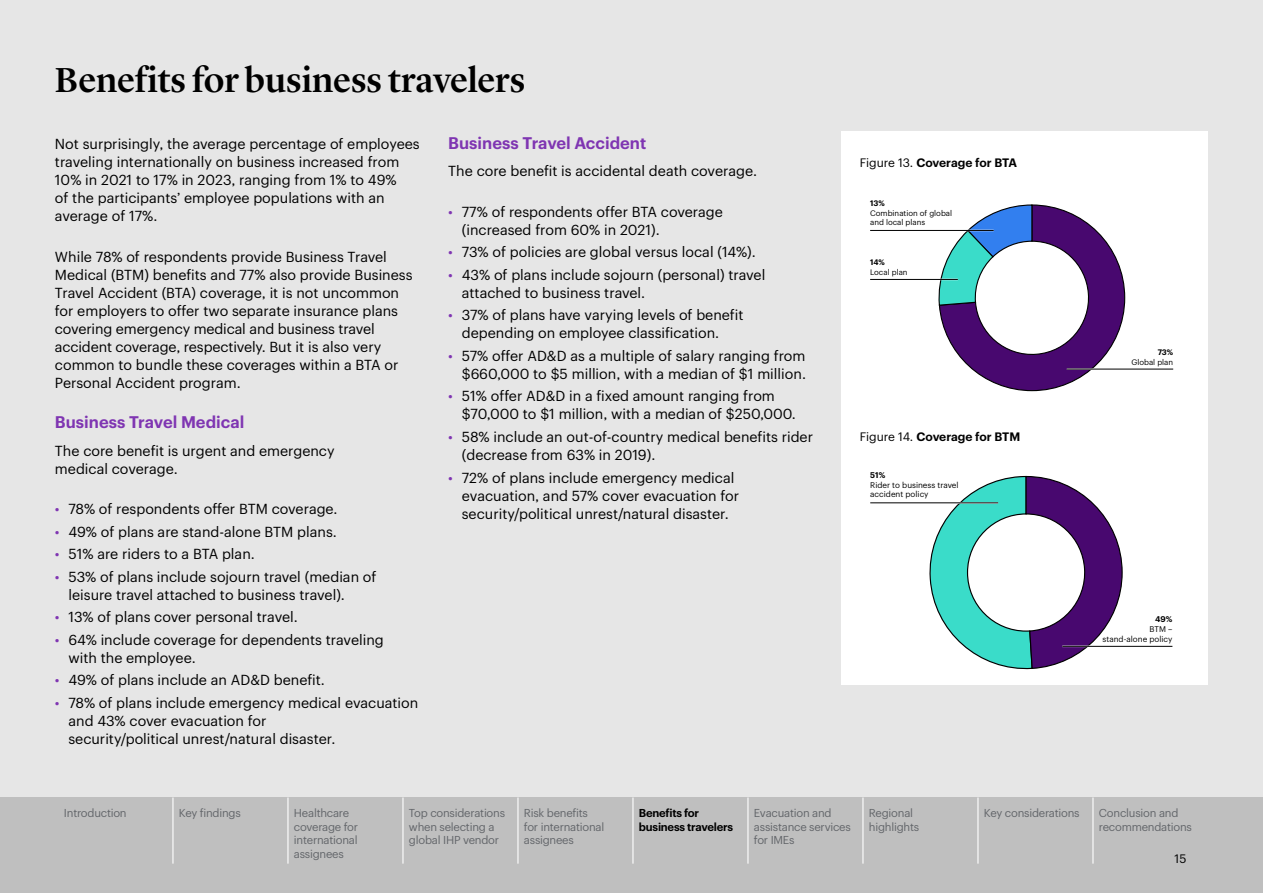
<style>
.page{position:relative;width:1263px;height:893px;background:#fff}
.page>*{position:absolute;margin:0;border:0;box-sizing:border-box;transform-origin:0 0}
.t1{font:500 36px "Lyon Display";letter-spacing:-.005em;color:#000}
.t2{font:600 16.5px "Graphik";color:#7f35b2}
.t3{font:14.25px/18px "Graphik";color:#000}
.t4{font:600 12px "Graphik";letter-spacing:-.005em;color:#000}
.t5{font:12px "Graphik";color:#000}
.t6{font:11.25px/13.5px "Graphik";letter-spacing:-.02em;color:#63666a}
.t7{font:600 11.25px/13.5px "Graphik";letter-spacing:-.02em;color:#000}
.t8{font:8.1px/9.8px "Graphik";color:#000;text-align:right}
.t9{font:600 8.1px "Graphik";color:#000}
.t10{font:7.8px/9.4px "Graphik";color:#000}
.t11{font:600 7.8px "Graphik";color:#000}
.s1{color:#7f35b2}
.s2{font-weight:400}
</style>
<div class="page">
<div style="left:0;top:1px;width:1263px;height:891px;background:#e6e6e6"></div>
<div style="left:842px;top:131px;width:366px;height:554px;background:#fff"></div>
<svg style="left:937px;top:204px;width:189px;height:188px"></svg>
<hr style="left:1067px;top:368px;width:106px;height:2px;background:#fff">
<hr style="left:1067px;top:369px;width:106px;height:1px;background:#000">
<hr style="left:870px;top:230px;width:124px;height:1px;background:#000">
<hr style="left:870px;top:279px;width:88px;height:1px;background:#000">
<svg style="left:929px;top:475px;width:194px;height:195px"></svg>
<hr style="left:1062px;top:646px;width:110px;height:1px;background:#000">
<hr style="left:870px;top:502px;width:128px;height:2px;background:#fff">
<hr style="left:870px;top:503px;width:128px;height:1px;background:#000">
<div style="left:0;top:797px;width:1263px;height:96px;background:#bfbfbf"></div>
<hr style="left:172px;top:797px;width:2px;height:67px;background:#fff">
<hr style="left:287px;top:797px;width:1px;height:67px;background:#fff">
<hr style="left:402px;top:797px;width:1px;height:67px;background:#fff">
<hr style="left:517px;top:797px;width:1px;height:67px;background:#fff">
<hr style="left:632px;top:797px;width:1px;height:67px;background:#fff">
<hr style="left:747px;top:797px;width:1px;height:67px;background:#fff">
<hr style="left:862px;top:797px;width:1px;height:67px;background:#fff">
<hr style="left:977px;top:797px;width:1px;height:67px;background:#fff">
<hr style="left:1092px;top:797px;width:1px;height:67px;background:#fff">
<h1 class="t1" style="left:55px;top:53px;width:472px">Benefits for business travelers</h1>
<p class="t3" style="left:55px;top:134px;width:366px">Not surprisingly, the average percentage of employees traveling internationally on business increased from 10% in 2021 to 17% in 2023, ranging from 1% to 49%<br>of the participants’ employee populations with an average of 17%.</p>
<p class="t3" style="left:55px;top:247px;width:359px">While 78% of respondents provide Business Travel Medical (BTM) benefits and 77% also provide Business Travel Accident (BTA) coverage, it is not uncommon for employers to offer two separate insurance plans covering emergency medical and business travel accident coverage, respectively. But it is also very common to bundle these coverages within a BTA or Personal Accident program.</p>
<p class="t2" style="left:55px;top:410px;width:191px">Business Travel Medical</p>
<p class="t3" style="left:55px;top:440px;width:281px">The core benefit is urgent and emergency medical coverage.</p>
<p class="t3" style="left:55px;top:499px;width:284px"><span class="s1">•</span> 78% of respondents offer BTM coverage.</p>
<p class="t3" style="left:55px;top:521px;width:283px"><span class="s1">•</span> 49% of plans are stand-alone BTM plans.</p>
<p class="t3" style="left:55px;top:544px;width:201px"><span class="s1">•</span> 51% are riders to a BTA plan.</p>
<p class="t3" style="left:68px;top:566px;width:309px;text-indent:-14px"><span class="s1">•</span> 53% of plans include sojourn travel (median of leisure travel attached to business travel).</p>
<p class="t3" style="left:55px;top:607px;width:244px"><span class="s1">•</span> 13% of plans cover personal travel.</p>
<p class="t3" style="left:68px;top:629px;width:317px;text-indent:-14px"><span class="s1">•</span> 64% include coverage for dependents traveling with the employee.</p>
<p class="t3" style="left:55px;top:670px;width:271px"><span class="s1">•</span> 49% of plans include an AD&amp;D benefit.</p>
<p class="t3" style="left:68px;top:692px;width:351px;text-indent:-14px"><span class="s1">•</span> 78% of plans include emergency medical evacuation and 43% cover evacuation for<br>security/political unrest/natural disaster.</p>
<p class="t2" style="left:448px;top:131px;width:199px">Business Travel Accident</p>
<p class="t3" style="left:448px;top:161px;width:310px">The core benefit is accidental death coverage.</p>
<p class="t3" style="left:462px;top:202px;width:263px;text-indent:-14px"><span class="s1">•</span> 77% of respondents offer BTA coverage (increased from 60% in 2021).</p>
<p class="t3" style="left:448px;top:242px;width:309px"><span class="s1">•</span> 73% of policies are global versus local (14%).</p>
<p class="t3" style="left:462px;top:265px;width:305px;text-indent:-14px"><span class="s1">•</span> 43% of plans include sojourn (personal) travel attached to business travel.</p>
<p class="t3" style="left:462px;top:305px;width:283px;text-indent:-14px"><span class="s1">•</span> 37% of plans have varying levels of benefit depending on employee classification.</p>
<p class="t3" style="left:448px;top:346px;width:359px;text-align:right"><span class="s1">•</span> 57% offer AD&amp;D as a multiple of salary ranging from $660,000 to $5 million, with a median of $1 million.</p>
<p class="t3" style="left:462px;top:386px;width:335px;text-indent:-14px"><span class="s1">•</span> 51% offer AD&amp;D in a fixed amount ranging from $70,000 to $1 million, with a median of $250,000.</p>
<p class="t3" style="left:462px;top:427px;width:353px;text-indent:-14px"><span class="s1">•</span> 58% include an out-of-country medical benefits rider (decrease from 63% in 2019).</p>
<p class="t3" style="left:462px;top:467px;width:279px;text-indent:-14px"><span class="s1">•</span> 72% of plans include emergency medical evacuation, and 57% cover evacuation for security/political unrest/natural disaster.</p>
<p class="t4" style="left:860px;top:154px;width:159px"><span class="s2">Figure 13.</span> Coverage for BTA</p>
<p class="t11" style="left:870px;top:198px;width:16px">13%</p>
<p class="t10" style="left:870px;top:208px;width:84px">Combination of global and local plans</p>
<p class="t11" style="left:870px;top:256px;width:16px">14%</p>
<p class="t10" style="left:870px;top:266px;width:39px">Local plan</p>
<p class="t4" style="left:860px;top:427px;width:162px"><span class="s2">Figure 14.</span> Coverage for BTM</p>
<p class="t9" style="left:870px;top:469px;width:17px">51%</p>
<p class="t8" style="left:870px;top:479px;width:90px;text-align:left">Rider to business travel accident policy</p>
<p class="t11" style="left:1158px;top:347px;width:17px">73%</p>
<p class="t10" style="left:1131px;top:357px;width:43px">Global plan</p>
<p class="t9" style="left:1155px;top:613px;width:19px">49%</p>
<p class="t8" style="left:1102px;top:623px;width:71px">BTM –<br>stand-alone policy</p>
<p class="t6" style="left:64px;top:805px;width:64px">Introduction</p>
<p class="t6" style="left:179px;top:805px;width:63px">Key findings</p>
<p class="t6" style="left:294px;top:805px;width:66px">Healthcare coverage for international assignees</p>
<p class="t6" style="left:409px;top:805px;width:98px">Top considerations when selecting a global IHP vendor</p>
<p class="t6" style="left:524px;top:805px;width:82px">Risk benefits for international assignees</p>
<p class="t7" style="left:639px;top:805px;width:96px">Benefits for business travelers</p>
<p class="t6" style="left:754px;top:805px;width:98px">Evacuation and assistance services for IMEs</p>
<p class="t6" style="left:869px;top:805px;width:52px">Regional highlights</p>
<p class="t6" style="left:984px;top:805px;width:97px">Key considerations</p>
<p class="t6" style="left:1099px;top:805px;width:95px">Conclusion and recommendations</p>
<p class="t5" style="left:1174px;top:849px;width:13px">15</p>
</div>
